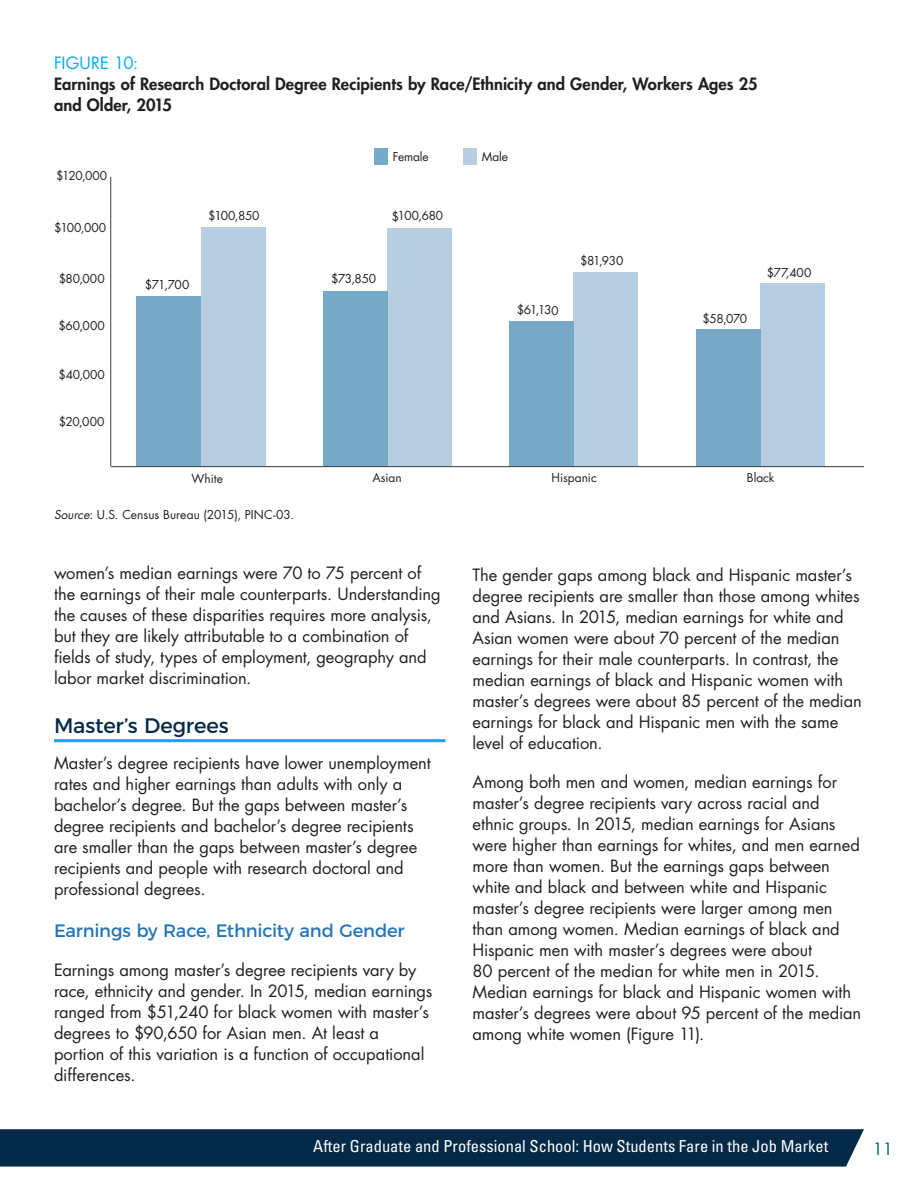
<style>
.page{position:relative;width:918px;height:1188px;background:#fff}
.page>*{position:absolute;margin:0;border:0;box-sizing:border-box;transform-origin:0 0}
.t1{font:21px "Montserrat";letter-spacing:-.005em;color:#042a48}
.t2{font:18px "Montserrat";letter-spacing:-.015em;color:#2574b7}
.t3{font:16.5px/21px "Futura Std";letter-spacing:-.005em;color:#231f20}
.t4{font:800 16.5px/21px "Futura Std";letter-spacing:.005em;color:#231f20}
.t5{font:condensed 16.5px "Univers LT Std";color:#fff}
.t6{font:16.5px "Futura Std";letter-spacing:.005em;color:#00aeef}
.t7{font:16.5px "Futura Std";color:#00626f}
.t8{font:12px "Futura Std";color:#231f20}
.s1{font-style:italic}
</style>
<div class="page">
<div style="left:0;top:1129px;width:864px;height:38px;background:#042a48"></div>
<div style="left:760px;top:283px;width:64px;height:184px;background:#b7cee1"></div>
<div style="left:696px;top:329px;width:64px;height:138px;background:#77a9c8"></div>
<div style="left:574px;top:273px;width:64px;height:194px;background:#b7cee1"></div>
<div style="left:510px;top:322px;width:64px;height:145px;background:#77a9c8"></div>
<div style="left:387px;top:228px;width:65px;height:239px;background:#b7cee1"></div>
<div style="left:323px;top:291px;width:64px;height:176px;background:#77a9c8"></div>
<div style="left:201px;top:228px;width:64px;height:239px;background:#b7cee1"></div>
<div style="left:137px;top:297px;width:64px;height:170px;background:#77a9c8"></div>
<hr style="left:111px;top:466px;width:753px;height:1px;background:#464748">
<hr style="left:110px;top:177px;width:1px;height:289px;background:#464748">
<div style="left:375px;top:148px;width:13px;height:16px;background:#77a9c8"></div>
<div style="left:463px;top:148px;width:13px;height:16px;background:#b7cee1"></div>
<hr style="left:54px;top:739px;width:392px;height:3px;background:#00aeef">
<p class="t6" style="left:54px;top:53px;width:86px">FIGURE 10:</p>
<p class="t4" style="left:54px;top:74px;width:705px">Earnings of Research Doctoral Degree Recipients by Race/Ethnicity and Gender, Workers Ages 25 and Older, 2015</p>
<p class="t8" style="left:56px;top:168px;width:53px">$120,000</p>
<p class="t8" style="left:54px;top:220px;width:54px">$100,000</p>
<p class="t8" style="left:59px;top:270px;width:48px">$80,000</p>
<p class="t8" style="left:59px;top:318px;width:48px">$60,000</p>
<p class="t8" style="left:59px;top:366px;width:48px">$40,000</p>
<p class="t8" style="left:59px;top:414px;width:47px">$20,000</p>
<p class="t8" style="left:208px;top:208px;width:53px">$100,850</p>
<p class="t8" style="left:145px;top:277px;width:46px">$71,700</p>
<p class="t8" style="left:393px;top:149px;width:38px">Female</p>
<p class="t8" style="left:482px;top:149px;width:28px">Male</p>
<p class="t8" style="left:392px;top:208px;width:53px;rotate:-1deg">$100,680</p>
<p class="t8" style="left:331px;top:271px;width:46px">$73,850</p>
<p class="t8" style="left:517px;top:301px;width:43px;rotate:2deg">$61,130</p>
<p class="t8" style="left:580px;top:252px;width:45px">$81,930</p>
<p class="t8" style="left:702px;top:311px;width:46px">$58,070</p>
<p class="t8" style="left:767px;top:265px;width:46px">$77,400</p>
<p class="t8" style="left:191px;top:471px;width:33px">White</p>
<p class="t8" style="left:372px;top:470px;width:31px">Asian</p>
<p class="t8" style="left:552px;top:470px;width:47px">Hispanic</p>
<p class="t8" style="left:747px;top:470px;width:29px">Black</p>
<p class="t8" style="left:54px;top:507px;width:242px"><span class="s1">Source</span>: U.S. Census Bureau (2015), PINC-03.</p>
<p class="t3" style="left:54px;top:562px;width:388px">women’s median earnings were 70 to 75 percent of the earnings of their male counterparts. Understanding the causes of these disparities requires more analysis, but they are likely attributable to a combination of fields of study, types of employment, geography and labor market discrimination.</p>
<p class="t1" style="left:54px;top:709px;width:176px">Master’s Degrees</p>
<p class="t3" style="left:54px;top:753px;width:378px">Master’s degree recipients have lower unemployment rates and higher earnings than adults with only a bachelor’s degree. But the gaps between master’s degree recipients and bachelor’s degree recipients are smaller than the gaps between master’s degree recipients and people with research doctoral and professional degrees.</p>
<p class="t2" style="left:54px;top:916px;width:352px">Earnings by Race, Ethnicity and Gender</p>
<p class="t3" style="left:54px;top:960px;width:380px">Earnings among master’s degree recipients vary by race, ethnicity and gender. In 2015, median earnings ranged from $51,240 for black women with master’s degrees to $90,650 for Asian men. At least a portion of this variation is a function of occupational differences.</p>
<p class="t3" style="left:473px;top:564px;width:391px">The gender gaps among black and Hispanic master’s degree recipients are smaller than those among whites and Asians. In 2015, median earnings for white and Asian women were about 70 percent of the median earnings for their male counterparts. In contrast, the median earnings of black and Hispanic women with master’s degrees were about 85 percent of the median earnings for black and Hispanic men with the same level of education.</p>
<p class="t3" style="left:473px;top:772px;width:390px">Among both men and women, median earnings for master’s degree recipients vary across racial and ethnic groups. In 2015, median earnings for Asians were higher than earnings for whites, and men earned more than women. But the earnings gaps between white and black and between white and Hispanic master’s degree recipients were larger among men than among women. Median earnings of black and Hispanic men with master’s degrees were about<br>80 percent of the median for white men in 2015.<br>Median earnings for black and Hispanic women with master’s degrees were about 95 percent of the median among white women (Figure 11).</p>
<p class="t5" style="left:313px;top:1136px;width:517px">After Graduate and Professional School: How Students Fare in the Job Market</p>
<p class="t7" style="left:873px;top:1138px;width:22px">11</p>
</div>
